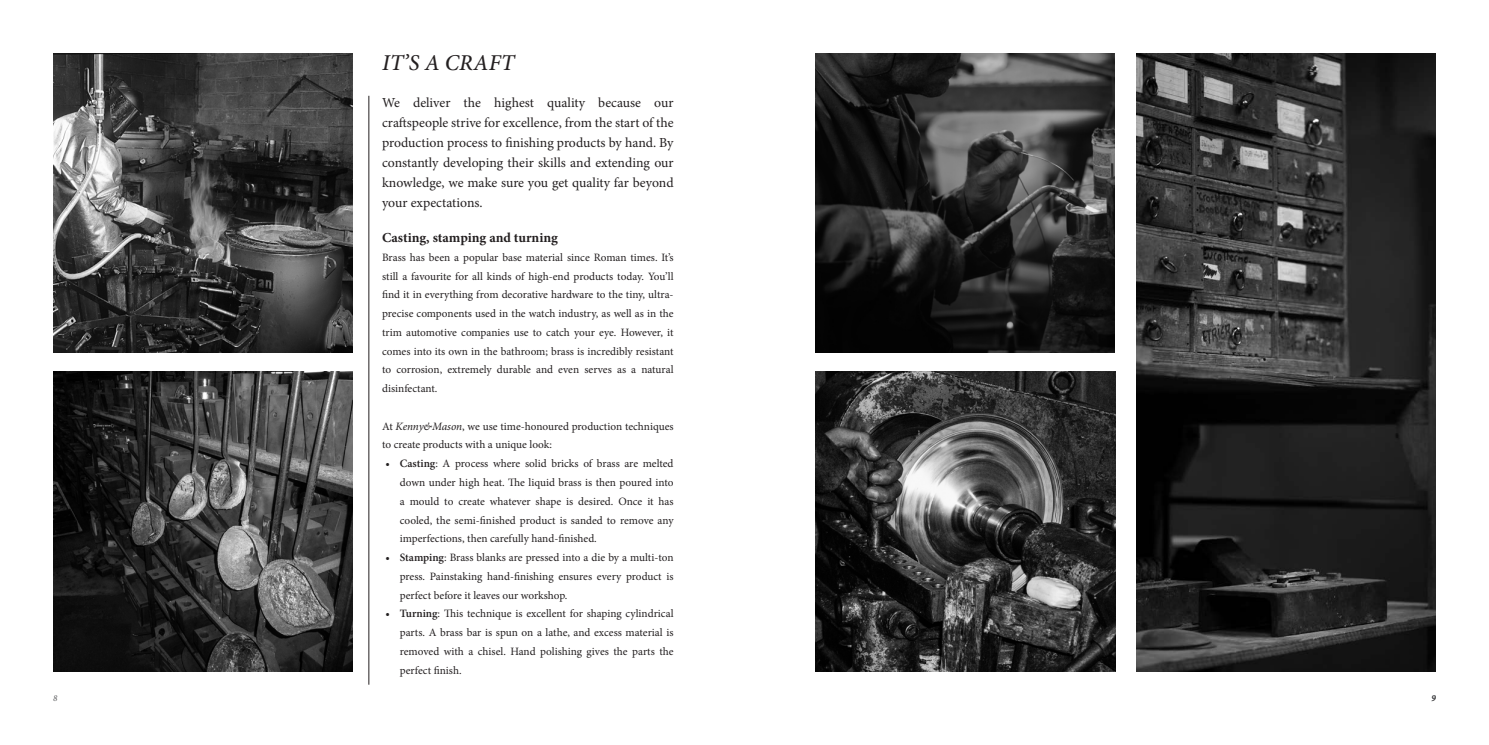
<style>
.page{position:relative;width:1489px;height:745px;background:#fff}
.page>*{position:absolute;margin:0;border:0;box-sizing:border-box;transform-origin:0 0}
.heading{font:italic 500 22.62px "Minion Pro";letter-spacing:.005em;color:#231f20}
.t1{font:13.75px/20px "Minion Pro";color:#231f20;text-align:justify}
.t2{font:700 13.75px "Minion Pro";letter-spacing:-.005em;color:#231f20}
.t3{font:11.25px/18.8px "Minion Pro";color:#231f20;text-align:justify}
.t4{font:italic 9px "Minion Pro";color:#57585a}
.s1{font-style:italic}
.s2{font-weight:600}
</style>
<div class="page">
<img style="left:53px;top:53px;width:299px;height:299px">
<img style="left:815px;top:371px;width:300px;height:299px">
<img style="left:815px;top:53px;width:299px;height:299px">
<img style="left:1136px;top:53px;width:299px;height:617px">
<img style="left:53px;top:371px;width:299px;height:299px">
<hr style="left:368px;top:96px;width:1px;height:588px;background:#231f20">
<p class="heading" style="left:382px;top:47px;width:134px">IT’S A CRAFT</p>
<p class="t1" style="left:382px;top:92px;width:293px">We deliver the highest quality because our craftspeople strive for excellence, from the start of the production process to finishing products by hand. By constantly developing their skills and extending our knowledge, we make sure you get quality far beyond your expectations.</p>
<p class="t2" style="left:382px;top:228px;width:177px">Casting, stamping and turning</p>
<p class="t3" style="left:382px;top:248px;width:293px">Brass has been a popular base material since Roman times. It’s still a favourite for all kinds of high-end products today. You’ll find it in everything from decorative hardware to the tiny, ultra&shy;precise components used in the watch industry, as well as in the trim automotive companies use to catch your eye. However, it comes into its own in the bathroom; brass is incredibly resistant to corrosion, extremely durable and even serves as a natural disinfectant.</p>
<p class="t3" style="left:382px;top:416px;width:293px">At <span class="s1">Kenny&amp;Mason</span>, we use time-honoured production techniques to create products with a unique look:</p>
<p class="t3" style="left:400px;top:454px;width:275px;text-indent:-14px"><span class="s2">• Casting</span>: A process where solid bricks of brass are melted down under high heat. The liquid brass is then poured into a mould to create whatever shape is desired. Once it has cooled, the semi-finished product is sanded to remove any imperfections, then carefully hand-finished.</p>
<p class="t3" style="left:400px;top:548px;width:275px;text-indent:-14px"><span class="s2">• Stamping</span>: Brass blanks are pressed into a die by a multi-ton press. Painstaking hand-finishing ensures every product is perfect before it leaves our workshop.</p>
<p class="t3" style="left:400px;top:604px;width:275px;text-indent:-14px"><span class="s2">• Turning</span>: This technique is excellent for shaping cylindrical parts. A brass bar is spun on a lathe, and excess material is removed with a chisel. Hand polishing gives the parts the perfect finish.</p>
<p class="t4" style="left:53px;top:691px;width:6px">8</p>
<p class="t4" style="left:1431px;top:691px;width:6px">9</p>
</div>
